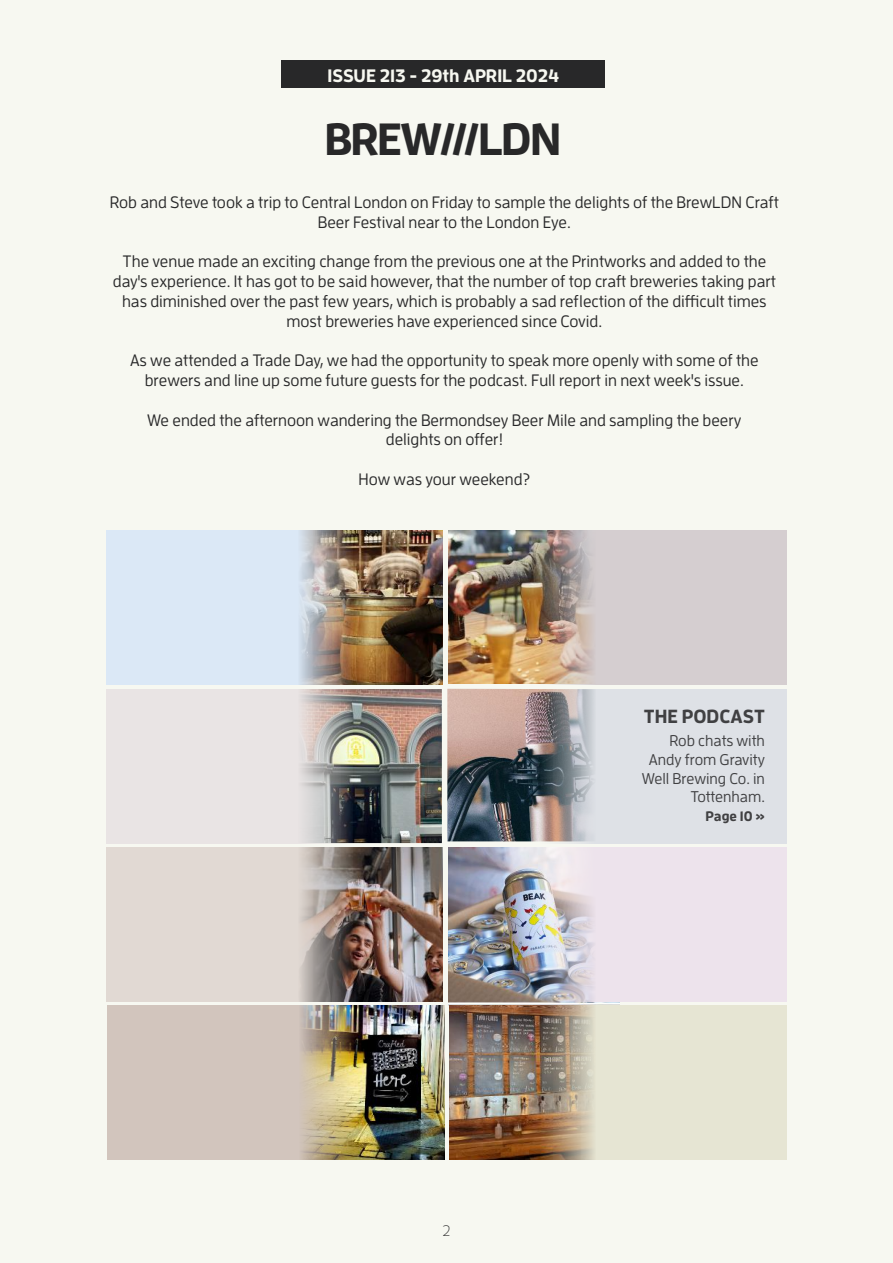
<style>
.page{position:relative;width:893px;height:1263px;background:#f7f8f1}
.page>*{position:absolute;margin:0;border:0;box-sizing:border-box;transform-origin:0 0}
.t1{font:700 45px "Enzo OT";letter-spacing:-.04em;color:#282829}
.t2{font:700 18.9px "Enzo OT";color:#404042}
.t3{font:700 18px "Enzo OT";color:#f7f8f1}
.t4{font:500 16.5px/19.8px "Enzo OT";color:#282829;text-align:center}
.t5{font:500 15.45px/18.6px "Enzo OT";color:#404042;text-align:right}
.t6{font:300 15px "Enzo OT";color:#282829}
.t7{font:700 13.8px "Enzo OT";color:#404042}
</style>
<div class="page">
<img style="left:448px;top:847px;width:171px;height:159px">
<img style="left:353px;top:530px;width:90px;height:154px">
<img style="left:353px;top:689px;width:89px;height:154px">
<img style="left:353px;top:847px;width:90px;height:154px">
<img style="left:448px;top:530px;width:92px;height:154px">
<img style="left:447px;top:689px;width:93px;height:152px">
<img style="left:449px;top:1005px;width:91px;height:154px">
<svg style="left:106px;top:530px;width:247px;height:154px;background:#d0d8e1"></svg>
<svg style="left:106px;top:689px;width:247px;height:154px;background:#dbd7d6"></svg>
<svg style="left:106px;top:847px;width:247px;height:154px;background:#d1c9c3"></svg>
<div style="left:540px;top:847px;width:246px;height:154px;background:#ede3ec"></div>
<svg style="left:540px;top:530px;width:247px;height:154px;background:#ccc3c2"></svg>
<svg style="left:540px;top:689px;width:247px;height:154px;background:#cfd1d5"></svg>
<svg style="left:540px;top:1005px;width:247px;height:154px;background:#d8d4c1"></svg>
<img style="left:354px;top:1006px;width:90px;height:154px">
<svg style="left:107px;top:1006px;width:247px;height:154px;background:#cdbfb0"></svg>
<div style="left:282px;top:61px;width:323px;height:27px;background:#282829"></div>
<p class="t3" style="left:327px;top:64px;width:233px">ISSUE 213 - 29th APRIL 2024</p>
<h1 class="t1" style="left:325px;top:111px;width:238px">BREW///LDN</h1>
<p class="t4" style="left:110px;top:192px;width:670px">Rob and Steve took a trip to Central London on Friday to sample the delights of the BrewLDN Craft<br>Beer Festival near to the London Eye.</p>
<p class="t4" style="left:113px;top:251px;width:664px">The venue made an exciting change from the previous one at the Printworks and added to the day's experience. It has got to be said however, that the number of top craft breweries taking part has diminished over the past few years, which is probably a sad reflection of the difficult times most breweries have experienced since Covid.</p>
<p class="t4" style="left:130px;top:350px;width:630px">As we attended a Trade Day, we had the opportunity to speak more openly with some of the brewers and line up some future guests for the podcast. Full report in next week's issue.</p>
<p class="t4" style="left:147px;top:410px;width:596px">We ended the afternoon wandering the Bermondsey Beer Mile and sampling the beery delights on offer!</p>
<p class="t4" style="left:359px;top:469px;width:173px">How was your weekend?</p>
<p class="t6" style="left:442px;top:1222px;width:9px">2</p>
<p class="t2" style="left:644px;top:704px;width:123px">THE PODCAST</p>
<p class="t5" style="left:642px;top:731px;width:125px">Rob chats with<br>Andy from Gravity<br>Well Brewing Co. in<br>Tottenham.</p>
<p class="t7" style="left:706px;top:808px;width:61px">Page 10 »</p>
</div>
